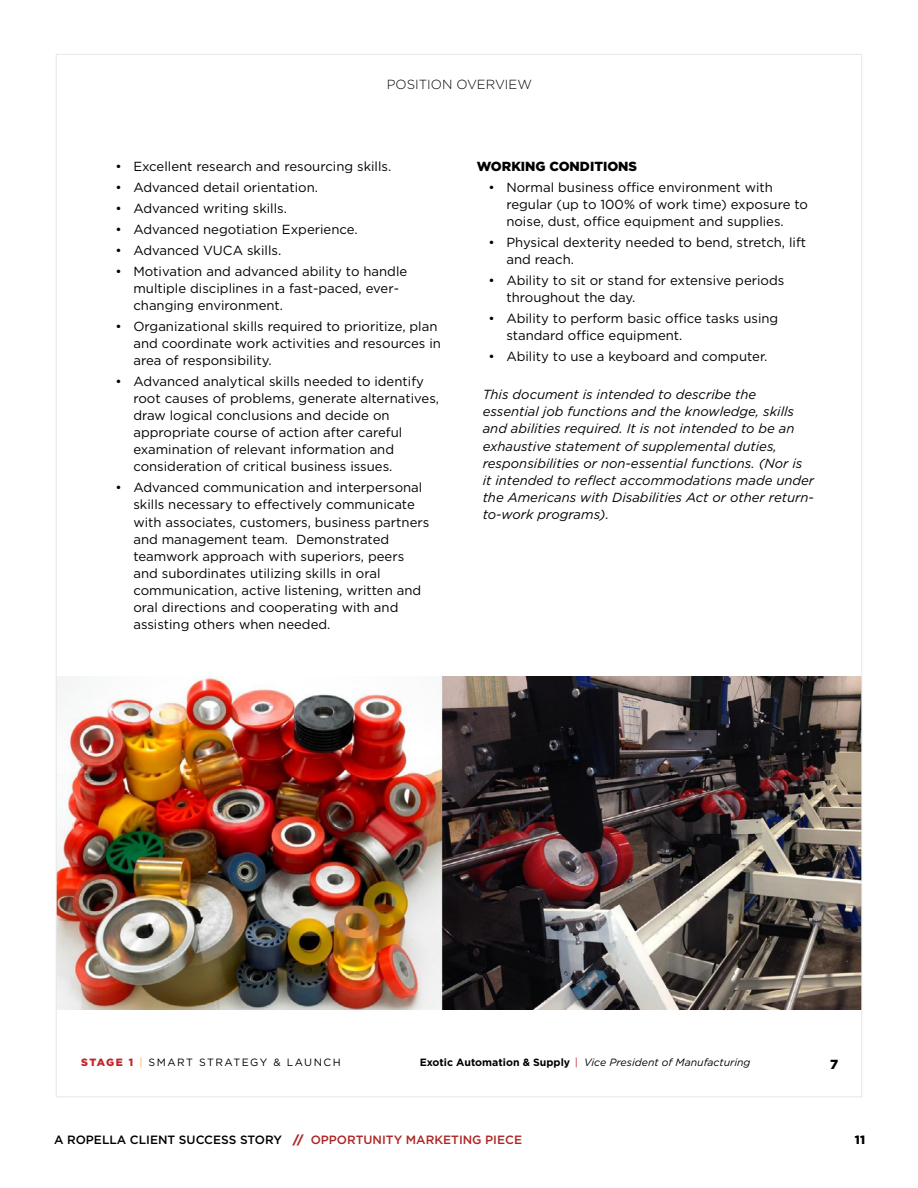
<style>
.page{position:relative;width:918px;height:1188px;background:#fff}
.page>*{position:absolute;margin:0;border:0;box-sizing:border-box;transform-origin:0 0}
.t1{font:13.2px/17.1px "Gotham";color:#000}
.t2{font:italic 13.2px/17.1px "Gotham";color:#000}
.t3{font:900 13.2px "Gotham";color:#000}
.t4{font:300 13.2px "Gotham";color:#000}
.t5{font:500 12px "Gotham";color:#000}
.t6{font:900 12px "Gotham";color:#000}
.t7{font:italic 10.5px "Gotham";color:#000}
.t8{font:10.5px "Gotham";letter-spacing:.14em;color:#000}
.t9{font:900 10.5px "Gotham";letter-spacing:.11em;color:#c42428}
.s1{font-weight:700;font-style:normal}
.s2{font-style:normal;color:#c42428}
.s3{color:#efb047}
.s4{font-weight:900;color:#ae2524}
.s5{color:#ae2524}
</style>
<div class="page">
<img style="left:58px;top:676px;width:802px;height:333px">
<p class="t4" style="left:387px;top:76px;width:147px">POSITION OVERVIEW</p>
<p class="t1" style="left:116px;top:158px;width:277px">• Excellent research and resourcing skills.</p>
<p class="t1" style="left:116px;top:178px;width:204px">• Advanced detail orientation.</p>
<p class="t1" style="left:116px;top:199px;width:173px">• Advanced writing skills.</p>
<p class="t1" style="left:116px;top:220px;width:244px">• Advanced negotiation Experience.</p>
<p class="t1" style="left:116px;top:241px;width:167px">• Advanced VUCA skills.</p>
<p class="t1" style="left:133px;top:262px;width:275px;text-indent:-18px">• Motivation and advanced ability to handle multiple disciplines in a fast-paced, ever&shy;changing environment.</p>
<p class="t1" style="left:133px;top:317px;width:309px;text-indent:-18px">• Organizational skills required to prioritize, plan and coordinate work activities and resources in area of responsibility.</p>
<p class="t1" style="left:133px;top:372px;width:307px;text-indent:-18px">• Advanced analytical skills needed to identify root causes of problems, generate alternatives, draw logical conclusions and decide on appropriate course of action after careful examination of relevant information and consideration of critical business issues.</p>
<p class="t1" style="left:133px;top:479px;width:297px;text-indent:-18px">• Advanced communication and interpersonal skills necessary to effectively communicate with associates, customers, business partners and management team. Demonstrated teamwork approach with superiors, peers and subordinates utilizing skills in oral communication, active listening, written and oral directions and cooperating with and assisting others when needed.</p>
<p class="t3" style="left:477px;top:157px;width:162px">WORKING CONDITIONS</p>
<p class="t1" style="left:506px;top:178px;width:303px;text-indent:-18px">• Normal business office environment with regular (up to 100% of work time) exposure to noise, dust, office equipment and supplies.</p>
<p class="t1" style="left:506px;top:234px;width:301px;text-indent:-18px">• Physical dexterity needed to bend, stretch, lift and reach.</p>
<p class="t1" style="left:506px;top:272px;width:280px;text-indent:-18px">• Ability to sit or stand for extensive periods throughout the day.</p>
<p class="t1" style="left:506px;top:310px;width:274px;text-indent:-18px">• Ability to perform basic office tasks using standard office equipment.</p>
<p class="t1" style="left:489px;top:348px;width:280px">• Ability to use a keyboard and computer.</p>
<p class="t2" style="left:483px;top:386px;width:333px">This document is intended to describe the essential job functions and the knowledge, skills and abilities required. It is not intended to be an exhaustive statement of supplemental duties, responsibilities or non-essential functions. (Nor is it intended to reflect accommodations made under the Americans with Disabilities Act or other return&shy;to-work programs).</p>
<p class="t9" style="left:81px;top:1056px;width:53px">STAGE 1</p>
<p class="t7" style="left:420px;top:1056px;width:332px"><span class="s1">Exotic Automation &amp; Supply</span> <span class="s2">|</span> Vice President of Manufacturing</p>
<p class="t3" style="left:830px;top:1055px;width:10px">7</p>
<p class="t8" style="left:139px;top:1056px;width:203px"><span class="s3">|</span> SMART STRATEGY &amp; LAUNCH</p>
<p class="t5" style="left:54px;top:1132px;width:470px">A ROPELLA CLIENT SUCCESS STORY <span class="s4">//</span> <span class="s5">OPPORTUNITY MARKETING PIECE</span></p>
<p class="t6" style="left:855px;top:1131px;width:12px">11</p>
</div>
